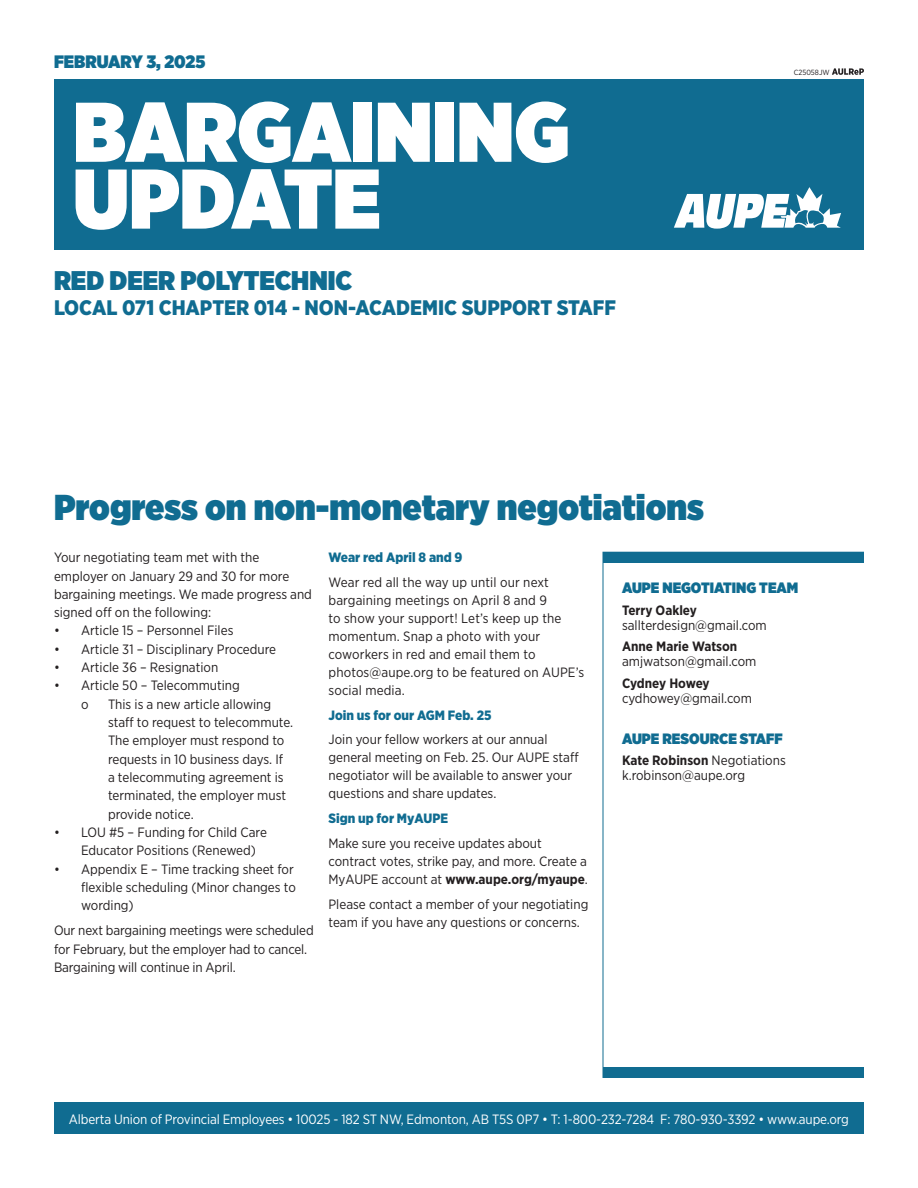
<style>
.page{position:relative;width:918px;height:1188px;background:#fff}
.page>*{position:absolute;margin:0;border:0;box-sizing:border-box;transform-origin:0 0}
.t1{font:900 84.45px "Gotham Narrow";color:#fff}
.t2{font:900 36px "Gotham Narrow";color:#106c91}
.Group_header{font:900 27px "Gotham Narrow";color:#106c91}
.Local_Chapter_Header{font:900 21px "Gotham Narrow";color:#106c91}
.Date{font:900 18px "Gotham Narrow";color:#106c91}
.Contact_header{font:900 15px "Gotham Narrow";color:#106c91}
.body_copy{font:13.5px/18.3px "Gotham Narrow";color:#231f20}
.t3{font:13.5px "Gotham Narrow";letter-spacing:-.01em;color:#fff}
.Contact_info{font:13.5px "Gotham Narrow";color:#231f20}
.Subheader{font:900 13.5px "Gotham Narrow";color:#106c91}
.Contact_name{font:700 13.5px "Gotham Narrow";color:#231f20}
.Contact_name-2{font:700 13.5px "Gotham Narrow";letter-spacing:-.02em;color:#231f20}
.t4{font:7.5px "Gotham Narrow";color:#231f20}
.s1{font-weight:700}
.s2{font-weight:400}
</style>
<div class="page">
<div style="left:54px;top:79px;width:810px;height:171px;background:#106c91"></div>
<div style="left:54px;top:1102px;width:810px;height:32px;background:#106c91"></div>
<div style="left:603px;top:552px;width:261px;height:11px;background:#106c91"></div>
<div style="left:603px;top:1067px;width:261px;height:10px;background:#106c91"></div>
<svg style="left:674px;top:187px;width:167px;height:42px"></svg>
<svg style="left:832px;top:68px;width:32px;height:7px"></svg>
<p class="Date" style="left:54px;top:50px;width:153px">FEBRUARY 3, 2025</p>
<p class="t1" style="left:73px;top:75px;width:498px">BARGAINING</p>
<p class="t1" style="left:73px;top:142px;width:309px">UPDATE</p>
<p class="Group_header" style="left:54px;top:262px;width:300px">RED DEER POLYTECHNIC</p>
<p class="Local_Chapter_Header" style="left:54px;top:294px;width:564px">LOCAL 071 CHAPTER 014 - NON-ACADEMIC SUPPORT STAFF</p>
<p class="t2" style="left:54px;top:483px;width:652px">Progress on non-monetary negotiations</p>
<p class="t4" style="left:794px;top:68px;width:37px">C25058JW</p>
<p class="body_copy" style="left:54px;top:548px;width:260px">Your negotiating team met with the employer on January 29 and 30 for more bargaining meetings. We made progress and signed off on the following:</p>
<p class="body_copy" style="left:54px;top:621px;width:181px">• Article 15 – Personnel Files</p>
<p class="body_copy" style="left:54px;top:640px;width:224px">• Article 31 – Disciplinary Procedure</p>
<p class="body_copy" style="left:54px;top:658px;width:166px">• Article 36 – Resignation</p>
<p class="body_copy" style="left:54px;top:676px;width:187px">• Article 50 – Telecommuting</p>
<p class="body_copy" style="left:81px;top:695px;width:9px">o</p>
<p class="body_copy" style="left:108px;top:695px;width:187px">This is a new article allowing staff to request to telecommute.<br>The employer must respond to requests in 10 business days. If a telecommuting agreement is terminated, the employer must provide notice.</p>
<p class="body_copy" style="left:81px;top:823px;width:187px;text-indent:-27px">• LOU #5 – Funding for Child Care<br>Educator Positions (Renewed)</p>
<p class="body_copy" style="left:81px;top:859px;width:216px;text-indent:-27px">• Appendix E – Time tracking sheet for flexible scheduling (Minor changes to wording)</p>
<p class="body_copy" style="left:54px;top:921px;width:261px">Our next bargaining meetings were scheduled for February, but the employer had to cancel.<br>Bargaining will continue in April.</p>
<p class="Subheader" style="left:328px;top:549px;width:136px">Wear red April 8 and 9</p>
<p class="body_copy" style="left:328px;top:573px;width:257px">Wear red all the way up until our next bargaining meetings on April 8 and 9<br>to show your support! Let’s keep up the momentum. Snap a photo with your coworkers in red and email them to photos@aupe.org to be featured on AUPE’s social media.</p>
<p class="Subheader" style="left:328px;top:706px;width:165px">Join us for our AGM Feb. 25</p>
<p class="body_copy" style="left:328px;top:730px;width:252px">Join your fellow workers at our annual general meeting on Feb. 25. Our AUPE staff negotiator will be available to answer your questions and share updates.</p>
<p class="Subheader" style="left:328px;top:810px;width:121px">Sign up for MyAUPE</p>
<p class="body_copy" style="left:328px;top:834px;width:261px">Make sure you receive updates about contract votes, strike pay, and more. Create a<br>MyAUPE account at <span class="s1">www.aupe.org/myaupe</span>.</p>
<p class="body_copy" style="left:328px;top:895px;width:261px">Please contact a member of your negotiating team if you have any questions or concerns.</p>
<p class="Contact_header" style="left:622px;top:578px;width:178px">AUPE NEGOTIATING TEAM</p>
<p class="Contact_name" style="left:622px;top:601px;width:76px">Terry Oakley</p>
<p class="Contact_info" style="left:622px;top:617px;width:146px">sallterdesign@gmail.com</p>
<p class="Contact_name" style="left:622px;top:638px;width:117px">Anne Marie Watson</p>
<p class="Contact_info" style="left:622px;top:653px;width:136px">amjwatson@gmail.com</p>
<p class="Contact_name-2" style="left:622px;top:675px;width:89px">Cydney Howey</p>
<p class="Contact_info" style="left:622px;top:690px;width:131px">cydhowey@gmail.com</p>
<p class="Contact_header" style="left:622px;top:728px;width:162px">AUPE RESOURCE STAFF</p>
<p class="Contact_name" style="left:622px;top:752px;width:165px">Kate Robinson <span class="s2">Negotiations</span></p>
<p class="Contact_info" style="left:622px;top:767px;width:125px">k.robinson@aupe.org</p>
<p class="t3" style="left:69px;top:1110px;width:782px">Alberta Union of Provincial Employees • 10025 - 182 ST NW, Edmonton, AB T5S 0P7 • T: 1-800-232-7284 F: 780-930-3392 • www.aupe.org</p>
</div>
